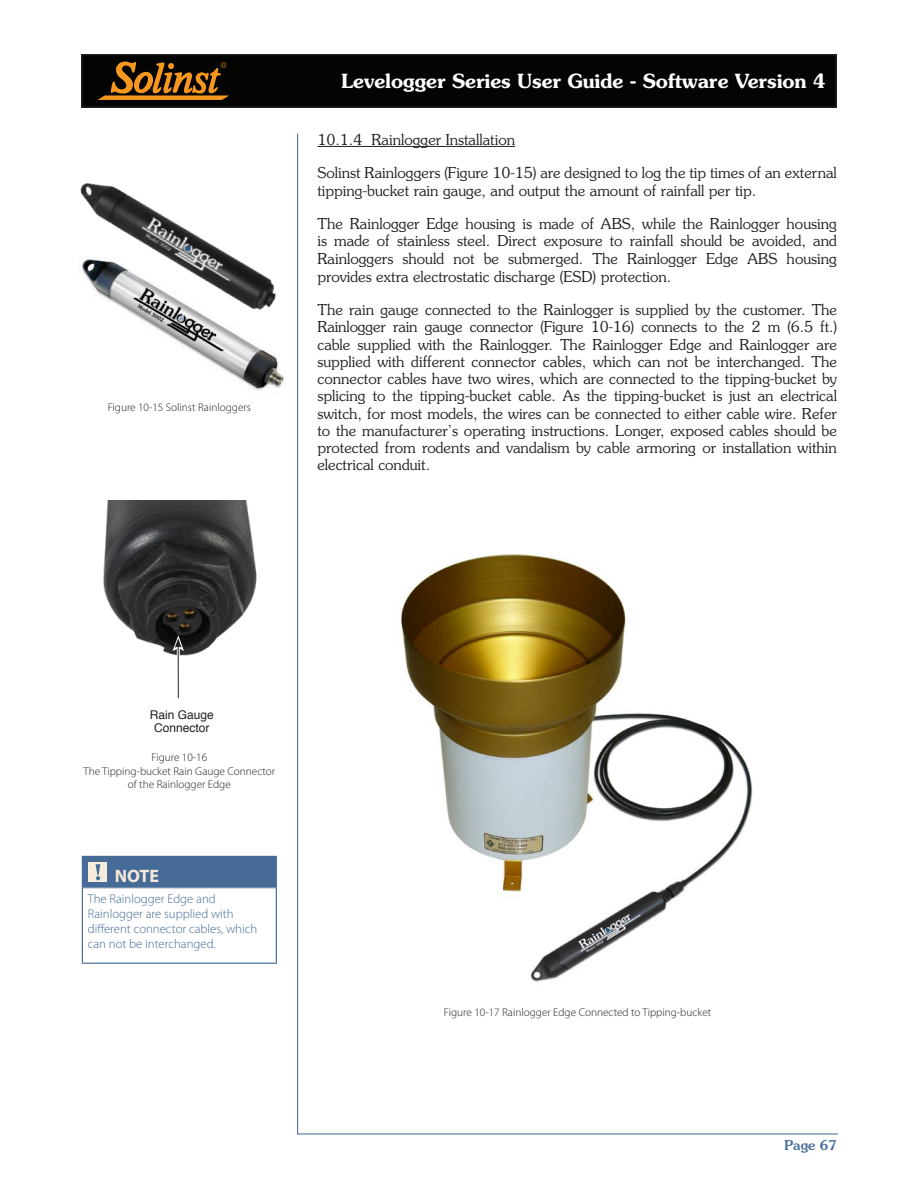
<style>
.page{position:relative;width:918px;height:1188px;background:#fff}
.page>*{position:absolute;margin:0;border:0;box-sizing:border-box;transform-origin:0 0}
.t1{font:600 19.5px "Souvenir Std";letter-spacing:-.005em;color:#fff}
.NOTE{font:700 18px "Myriad Pro";color:#f6eada}
.BODY_Text{font:300 15px/17.2px "Souvenir Std";color:#231f20;text-align:justify}
.BODY_Title_1_1_1{font:300 15px "Souvenir Std";color:#231f20}
.t2{font:500 13.5px "Souvenir Std";color:#456b96}
.NOTE-BodyText{font:300 12.75px/15px "Myriad Pro";color:#456b96}
.Figure_Text_Justify{font:12px/12.8px "Helvetica";color:#231f20;text-align:center}
.t3{font:300 11.25px/13.5px "Myriad Pro";color:#231f20;text-align:center}
</style>
<div class="page">
<div style="left:82px;top:55px;width:754px;height:52px;background:#040503"></div>
<div style="left:81px;top:54px;width:756px;height:54px;border:2px solid #231f20"></div>
<svg style="left:98px;top:62px;width:131px;height:38px"></svg>
<hr style="left:298px;top:1133px;width:540px;height:1px;background:#456b96">
<hr style="left:297px;top:134px;width:1px;height:1001px;background:#456b96">
<img style="left:103px;top:500px;width:154px;height:156px">
<hr style="left:317px;top:146px;width:198px;height:1px;background:#231f20">
<img style="left:401px;top:554px;width:352px;height:428px">
<img style="left:80px;top:183px;width:151px;height:73px">
<img style="left:78px;top:256px;width:206px;height:135px">
<div style="left:82px;top:856px;width:194px;height:32px;background:#456b96"></div>
<hr style="left:82px;top:856px;width:195px;height:1px;background:#456b96">
<hr style="left:276px;top:857px;width:1px;height:31px;background:#456b96">
<hr style="left:82px;top:888px;width:1px;height:75px;background:#456b96">
<hr style="left:276px;top:888px;width:1px;height:75px;background:#456b96">
<hr style="left:82px;top:963px;width:195px;height:1px;background:#456b96">
<div style="left:88px;top:862px;width:19px;height:20px;background:#f6eada"></div>
<svg style="left:96px;top:864px;width:4px;height:16px"></svg>
<hr style="left:177px;top:646px;width:3px;height:52px;background:#fff">
<hr style="left:178px;top:645px;width:1px;height:53px;background:#231f20">
<svg style="left:172px;top:635px;width:12px;height:16px"></svg>
<p class="t3" style="left:108px;top:401px;width:145px">Figure 10-15 Solinst Rainloggers</p>
<h1 class="t1" style="left:342px;top:69px;width:486px">Levelogger Series User Guide - Software Version 4</h1>
<p class="BODY_Title_1_1_1" style="left:317px;top:131px;width:199px">10.1.4 Rainlogger Installation</p>
<p class="BODY_Text" style="left:317px;top:164px;width:521px">Solinst Rainloggers (Figure 10-15) are designed to log the tip times of an external tipping-bucket rain gauge, and output the amount of rainfall per tip.</p>
<p class="BODY_Text" style="left:317px;top:215px;width:521px">The Rainlogger Edge housing is made of ABS, while the Rainlogger housing is made of stainless steel. Direct exposure to rainfall should be avoided, and Rainloggers should not be submerged. The Rainlogger Edge ABS housing provides extra electrostatic discharge (ESD) protection.</p>
<p class="BODY_Text" style="left:317px;top:301px;width:521px">The rain gauge connected to the Rainlogger is supplied by the customer. The Rainlogger rain gauge connector (Figure 10-16) connects to the 2 m (6.5 ft.) cable supplied with the Rainlogger. The Rainlogger Edge and Rainlogger are supplied with different connector cables, which can not be interchanged. The connector cables have two wires, which are connected to the tipping-bucket by splicing to the tipping-bucket cable. As the tipping-bucket is just an electrical switch, for most models, the wires can be connected to either cable wire. Refer to the manufacturer’s operating instructions. Longer, exposed cables should be protected from rodents and vandalism by cable armoring or installation within electrical conduit.</p>
<p class="Figure_Text_Justify" style="left:150px;top:709px;width:66px">Rain Gauge<br>Connector</p>
<p class="t3" style="left:84px;top:751px;width:193px">Figure 10-16<br>The Tipping-bucket Rain Gauge Connector of the Rainlogger Edge</p>
<p class="NOTE" style="left:115px;top:866px;width:46px">NOTE</p>
<p class="NOTE-BodyText" style="left:88px;top:891px;width:171px">The Rainlogger Edge and<br>Rainlogger are supplied with different connector cables, which can not be interchanged.</p>
<p class="t3" style="left:444px;top:1005px;width:269px">Figure 10-17 Rainlogger Edge Connected to Tipping-bucket</p>
<p class="t2" style="left:784px;top:1137px;width:54px">Page 67</p>
</div>
